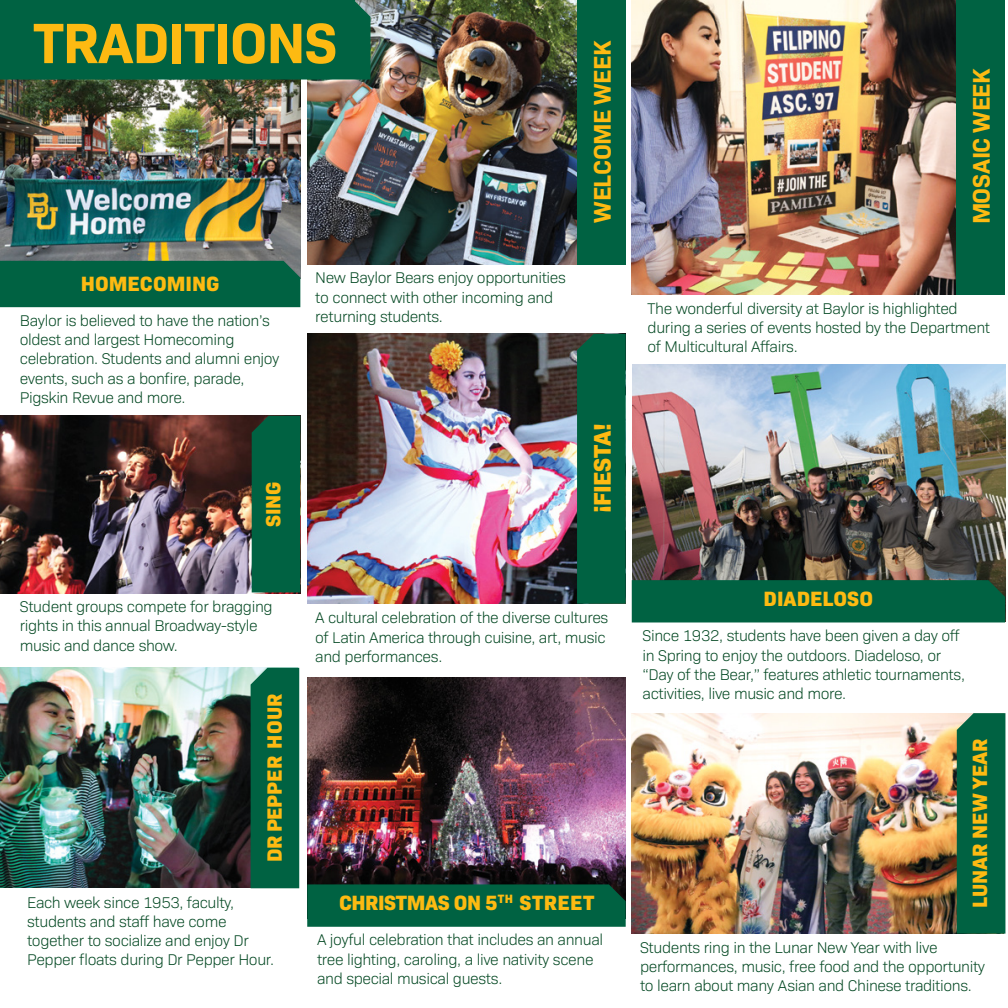
<style>
.page{position:relative;width:1008px;height:1008px;background:#fff}
.page>*{position:absolute;margin:0;border:0;box-sizing:border-box;transform-origin:0 0}
.Page_head{font:700 57.75px "Bio Sans";letter-spacing:-.02em;color:#fdba12}
.t1{font:700 24.5px "Bio Sans";letter-spacing:-.025em;color:#fdba12}
.t2{font:800 24.5px "Bio Sans";letter-spacing:-.02em;color:#fdba12}
.t3{font:800 21px "Bio Sans";color:#fdba12}
.t4{font:800 21px "Bio Sans";letter-spacing:-.02em;color:#fdba12}
.t5{font:800 21px "Bio Sans";letter-spacing:.02em;color:#fdba12}
.Second_Body_Text_green{font:300 15.75px/19.2px "Bio Sans";letter-spacing:-.025em;color:#004620}
</style>
<div class="page">
<img style="left:0;top:80px;width:300px;height:181px">
<img style="left:0;top:416px;width:300px;height:177px">
<img style="left:0;top:668px;width:251px;height:220px">
<img style="left:307px;top:0;width:270px;height:265px">
<img style="left:307px;top:334px;width:270px;height:270px">
<img style="left:307px;top:677px;width:319px;height:207px">
<img style="left:632px;top:0;width:324px;height:295px">
<img style="left:632px;top:365px;width:374px;height:257px">
<img style="left:632px;top:714px;width:325px;height:220px">
<div style="left:957px;top:713px;width:48px;height:221px;background:#006242"></div>
<div style="left:251px;top:668px;width:48px;height:220px;background:#006242"></div>
<div style="left:632px;top:580px;width:373px;height:42px;background:#006242"></div>
<div style="left:307px;top:884px;width:319px;height:43px;background:#006242"></div>
<div style="left:252px;top:416px;width:48px;height:176px;background:#006242"></div>
<div style="left:0;top:261px;width:300px;height:46px;background:#006242"></div>
<div style="left:577px;top:0;width:49px;height:265px;background:#006242"></div>
<div style="left:577px;top:334px;width:49px;height:270px;background:#006242"></div>
<div style="left:956px;top:0;width:49px;height:295px;background:#006242"></div>
<div style="left:0;top:0;width:370px;height:80px;background:#006242"></div>
<p class="Page_head" style="left:33px;top:-1px;width:305px">TRADITIONS</p>
<h3 class="t3" style="left:81px;top:267px;width:140px">HOMECOMING</h3>
<p class="Second_Body_Text_green" style="left:20px;top:310px;width:261px">Baylor is believed to have the nation’s oldest and largest Homecoming celebration. Students and alumni enjoy events, such as a bonfire, parade, Pigskin Revue and more.</p>
<h3 class="t3" style="left:257px;top:527px;width:48px;rotate:-90deg">SING</h3>
<p class="Second_Body_Text_green" style="left:315px;top:267px;width:252px">New Baylor Bears enjoy opportunities to connect with other incoming and returning students.</p>
<h2 class="t1" style="left:583px;top:223px;width:183px;rotate:-90deg">WELCOME WEEK</h2>
<h2 class="t2" style="left:583px;top:513px;width:92px;rotate:-90deg">¡FIESTA!</h2>
<p class="Second_Body_Text_green" style="left:20px;top:596px;width:254px">Student groups compete for bragging rights in this annual Broadway-style music and dance show.</p>
<h3 class="t5" style="left:258px;top:862px;width:171px;rotate:-90deg">DR PEPPER HOUR</h3>
<p class="Second_Body_Text_green" style="left:27px;top:891px;width:248px">Each week since 1953, faculty, students and staff have come together to socialize and enjoy Dr<br>Pepper floats during Dr Pepper Hour.</p>
<p class="Second_Body_Text_green" style="left:315px;top:607px;width:295px">A cultural celebration of the diverse cultures of Latin America through cuisine, art, music and performances.</p>
<h3 class="t4" style="left:339px;top:887px;width:257px">CHRISTMAS ON 5<sup>TH</sup> STREET</h3>
<p class="Second_Body_Text_green" style="left:317px;top:929px;width:288px">A joyful celebration that includes an annual tree lighting, caroling, a live nativity scene and special musical guests.</p>
<h2 class="t1" style="left:963px;top:224px;width:158px;rotate:-90deg">MOSAIC WEEK</h2>
<p class="Second_Body_Text_green" style="left:648px;top:297px;width:344px">The wonderful diversity at Baylor is highlighted during a series of events hosted by the Department of Multicultural Affairs.</p>
<h3 class="t3" style="left:764px;top:582px;width:111px">DIADELOSO</h3>
<p class="Second_Body_Text_green" style="left:643px;top:625px;width:324px">Since 1932, students have been given a day off in Spring to enjoy the outdoors. Diadeloso, or “Day of the Bear,” features athletic tournaments, activities, live music and more.</p>
<h3 class="t3" style="left:964px;top:908px;width:171px;rotate:-90deg">LUNAR NEW YEAR</h3>
<p class="Second_Body_Text_green" style="left:640px;top:936px;width:347px">Students ring in the Lunar New Year with live performances, music, free food and the opportunity to learn about many Asian and Chinese traditions.</p>
</div>
